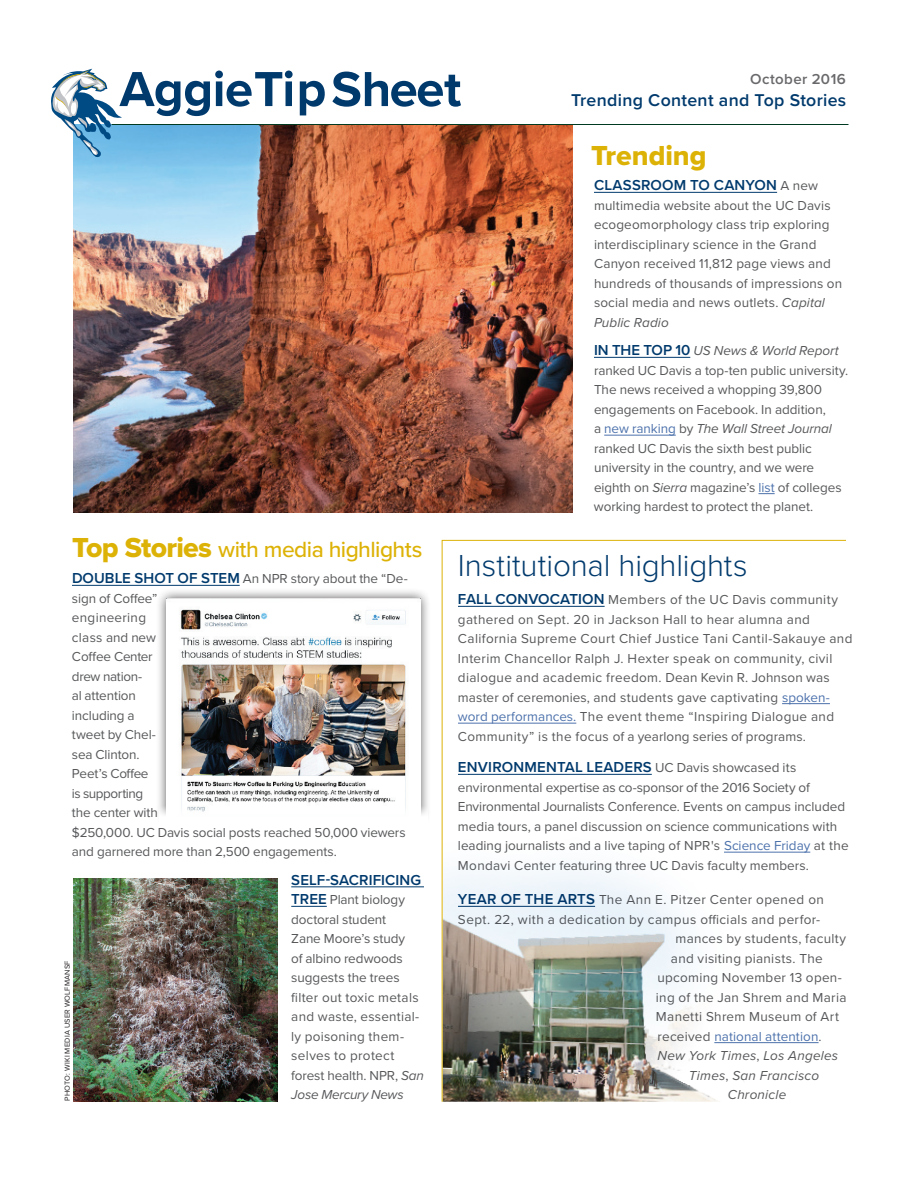
<style>
.page{position:relative;width:918px;height:1188px;background:#fff}
.page>*{position:absolute;margin:0;border:0;box-sizing:border-box;transform-origin:0 0}
.t1{font:700 51px "Proxima Nova";letter-spacing:-.01em;color:#003a6d}
.t2{font:300 31.5px "Proxima Nova";letter-spacing:-.005em;color:#003a6d}
.t3{font:28.5px "Proxima Nova Extrabld";letter-spacing:-.005em;color:#ddb207}
.t4{font:500 22.8px "Proxima Nova";letter-spacing:-.025em;color:#ddb207}
.t5{font:600 17.7px "Proxima Nova";letter-spacing:.02em;color:#003a6d}
.t6{font:600 15px "Proxima Nova";letter-spacing:.01em;color:#003a6d}
.t7{font:600 15px "Proxima Nova";letter-spacing:.03em;color:#69696c}
.t8{font:13.5px/19.5px "Proxima Nova";letter-spacing:.005em;color:#57585a}
.t9{font:13.5px/19.5px "Proxima Nova";letter-spacing:.025em;color:#57585a}
.t10{font:13.5px "Proxima Nova";letter-spacing:.03em;color:#57585a}
.t11{font:italic 13.5px "Proxima Nova";letter-spacing:.015em;color:#57585a}
.t12{font:13.5px "Proxima Nova";letter-spacing:.01em;color:#4d72ac}
.t13{font:7.5px "Proxima Nova";letter-spacing:.03em;color:#231f20}
.s1{font-weight:400;font-size:13.5px;color:#57585a}
.s2{font-style:italic}
.s3{font-weight:600;font-size:15px;color:#003a6d}
.s4{color:#4d72ac}
.s5{font-family:"Proxima Nova Extrabld";font-weight:400;font-size:28.5px}
.s6{color:#57585a}
.s7{font-style:normal}
</style>
<div class="page">
<img style="left:74px;top:125px;width:499px;height:388px">
<div style="left:156px;top:588px;width:275px;height:241px;background:#231f20;opacity:.75"></div>
<img style="left:160px;top:592px;width:267px;height:222px">
<svg style="left:51px;top:69px;width:71px;height:90px"></svg>
<hr style="left:112px;top:124px;width:737px;height:1px;background:#003a20">
<hr style="left:72px;top:585px;width:168px;height:1px;background:#003a6d">
<hr style="left:291px;top:886px;width:133px;height:1px;background:#003a6d">
<hr style="left:291px;top:906px;width:36px;height:1px;background:#003a6d">
<img style="left:74px;top:878px;width:204px;height:224px">
<hr style="left:594px;top:192px;width:183px;height:1px;background:#003a6d">
<hr style="left:594px;top:357px;width:96px;height:1px;background:#003a6d">
<hr style="left:604px;top:435px;width:72px;height:1px;background:#4d72ac">
<svg style="left:758px;top:493px;width:17px;height:1px"></svg>
<svg style="left:441px;top:540px;width:405px;height:562px"></svg>
<h1 class="t1" style="left:120px;top:59px;width:343px">Aggie Tip Sheet</h1>
<p class="t7" style="left:750px;top:70px;width:97px">October 2016</p>
<h3 class="t5" style="left:571px;top:90px;width:277px">Trending Content and Top Stories</h3>
<h3 class="t3" style="left:591px;top:139px;width:117px">Trending</h3>
<p class="t6" style="left:594px;top:176px;width:226px">CLASSROOM TO CANYON <span class="s1">A new</span></p>
<p class="t8" style="left:594px;top:196px;width:250px">multimedia website about the UC Davis ecogeomorphology class trip exploring interdisciplinary science in the Grand Canyon received 11,812 page views and hundreds of thousands of impressions on social media and news outlets. <span class="s2">Capital Public Radio</span></p>
<p class="t8" style="left:594px;top:341px;width:256px"><span class="s3">IN THE TOP 10</span> <span class="s2">US News &amp; World Report </span>ranked UC Davis a top-ten public university.<br>The news received a whopping 39,800 engagements on Facebook. In addition,<br>a <span class="s4">new ranking</span> by <span class="s2">The Wall Street Journal </span>ranked UC Davis the sixth best public university in the country, and we were eighth on <span class="s2">Sierra</span> magazine’s <span class="s4">list</span> of colleges working hardest to protect the planet.</p>
<h3 class="t4" style="left:72px;top:536px;width:352px"><span class="s5">Top Stories</span> with media highlights</h3>
<p class="t8" style="left:72px;top:569px;width:337px"><span class="s3">DOUBLE SHOT OF STEM</span> An NPR story about the “De&shy;sign of Coffee”<br>engineering<br>class and new<br>Coffee Center<br>drew nation-<br>al attention<br>including a<br>tweet by Chel-<br>sea Clinton.<br>Peet’s Coffee<br>is supporting<br>the center with<br>$250,000. UC Davis social posts reached 50,000 viewers and garnered more than 2,500 engagements.</p>
<p class="t6" style="left:291px;top:871px;width:132px">SELF-SACRIFICING</p>
<p class="t8" style="left:291px;top:890px;width:134px"><span class="s3">TREE</span> Plant biology doctoral student<br>Zane Moore’s study<br>of albino redwoods suggests the trees filter out toxic metals and waste, essential&shy;ly poisoning them&shy;selves to protect forest health. NPR, <span class="s2">San<br>Jose Mercury News</span></p>
<p class="t13" style="left:63px;top:1101px;width:142px;rotate:-90deg">PHOTO: WIKI MEDIA USER WOLFMANSF</p>
<h2 class="t2" style="left:458px;top:547px;width:291px">Institutional highlights</h2>
<p class="t9" style="left:458px;top:590px;width:396px"><span class="s3">FALL CONVOCATION</span> Members of the UC Davis community gathered on Sept. 20 in Jackson Hall to hear alumna and California Supreme Court Chief Justice Tani Cantil-Sakauye and Interim Chancellor Ralph J. Hexter speak on community, civil dialogue and academic freedom. Dean Kevin R. Johnson was master of ceremonies, and students gave captivating <span class="s4">spoken&shy;word performances.</span> The event theme “Inspiring Dialogue and Community” is the focus of a yearlong series of programs.</p>
<p class="t6" style="left:458px;top:758px;width:340px">ENVIRONMENTAL LEADERS <span class="s1">UC Davis showcased its</span></p>
<p class="t8" style="left:458px;top:778px;width:392px">environmental expertise as co-sponsor of the 2016 Society of Environmental Journalists Conference. Events on campus included media tours, a panel discussion on science communications with leading journalists and a live taping of NPR's <span class="s4">Science Friday</span> at the Mondavi Center featuring three UC Davis faculty members.</p>
<p class="t10" style="left:458px;top:892px;width:367px"><span class="s3">YEAR OF THE ARTS</span> The Ann E. Pitzer Center opened on</p>
<p class="t10" style="left:458px;top:911px;width:364px">Sept. 22, with a dedication by campus officials and perfor-</p>
<p class="t8" style="left:675px;top:929px;width:172px">mances by students, faculty</p>
<p class="t9" style="left:671px;top:949px;width:153px">and visiting pianists. The</p>
<p class="t8" style="left:657px;top:968px;width:186px">upcoming November 13 open-</p>
<p class="t8" style="left:656px;top:988px;width:192px">ing of the Jan Shrem and Maria</p>
<p class="t8" style="left:656px;top:1007px;width:184px">Manetti Shrem Museum of Art</p>
<p class="t12" style="left:657px;top:1028px;width:166px"><span class="s6">received</span> national attention<span class="s6">.</span></p>
<p class="t11" style="left:657px;top:1048px;width:182px">New York Times<span class="s7">,</span> Los Angeles</p>
<p class="t11" style="left:689px;top:1067px;width:132px">Times<span class="s7">,</span> San Francisco</p>
<p class="t11" style="left:728px;top:1087px;width:60px">Chronicle</p>
</div>
